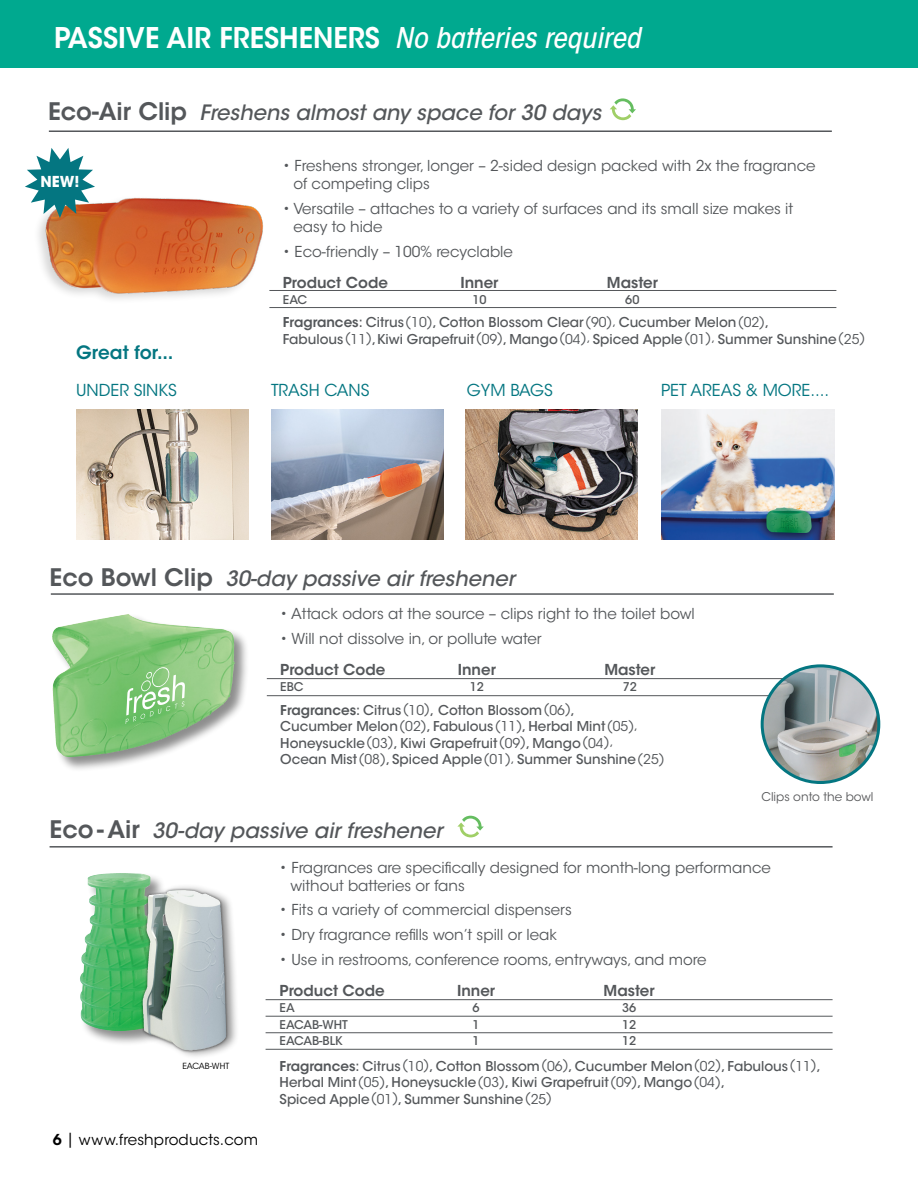
<style>
.page{position:relative;width:918px;height:1188px;background:#fff}
.page>*{position:absolute;margin:0;border:0;box-sizing:border-box;transform-origin:0 0}
.t1{font:600 28.35px "ITC Avant Garde Std";color:#fff;scale:.95 1}
.t2{font:italic 500 21px "ITC Avant Garde Std";color:#54575a}
.t3{font:600 18.3px "ITC Avant Garde Std";color:#047681}
.t4{font:16.35px "ITC Avant Garde Std";color:#047681}
.t5{font:15px/18px "ITC Avant Garde Std";color:#54575a}
.t6{font:600 15px "ITC Avant Garde Std";color:#54575a}
.t7{font:15px "ITC Avant Garde Std";letter-spacing:.01em;color:#000}
.t8{font:700 15px "ITC Avant Garde Std";color:#fff}
.t9{font:500 13.5px/16.5px "ITC Avant Garde Std";color:#54575a}
.t10{font:500 12px "ITC Avant Garde Std";color:#54575a}
.t11{font:12px "ITC Avant Garde Std";color:#58595b}
.t12{font:8.4px "ITC Avant Garde Std";color:#000}
.s1{font-weight:500;font-style:italic;font-stretch:condensed}
.s2{font-weight:600;font-style:normal;font-size:24px}
.s3{font-weight:600}
.s4{font-weight:400}
</style>
<div class="page">
<div style="left:0;top:0;width:918px;height:67px;background:#00a98f"></div>
<hr style="left:49px;top:130px;width:783px;height:2px;background:#54575a">
<hr style="left:267px;top:695px;width:567px;height:1px;background:#54575a">
<hr style="left:267px;top:678px;width:567px;height:1px;background:#54575a">
<hr style="left:51px;top:593px;width:783px;height:2px;background:#54575a">
<img style="left:762px;top:666px;width:117px;height:117px;border-radius:58px">
<div style="left:761px;top:664px;width:119px;height:120px;border:3px solid #047681;border-radius:50%"></div>
<div style="left:52px;top:614px;width:198px;height:158px;background:#000;opacity:.45"></div>
<img style="left:52px;top:614px;width:75px;height:54px">
<svg style="left:126px;top:665px;width:60px;height:59px;background:#8fcc87"></svg>
<img style="left:272px;top:410px;width:172px;height:130px">
<img style="left:662px;top:410px;width:172px;height:130px">
<img style="left:466px;top:410px;width:172px;height:130px">
<img style="left:76px;top:410px;width:172px;height:130px">
<svg style="left:610px;top:98px;width:26px;height:22px"></svg>
<img style="left:38px;top:198px;width:225px;height:101px">
<hr style="left:269px;top:307px;width:567px;height:1px;background:#54575a">
<hr style="left:269px;top:290px;width:567px;height:1px;background:#54575a">
<svg style="left:25px;top:148px;width:70px;height:70px"></svg>
<div style="left:79px;top:872px;width:96px;height:174px;background:#000;opacity:.45"></div>
<img style="left:87px;top:873px;width:32px;height:30px">
<div style="left:140px;top:883px;width:100px;height:177px;background:#000;opacity:.45"></div>
<div style="left:140px;top:887px;width:89px;height:166px;background:#000;opacity:.45"></div>
<img style="left:143px;top:890px;width:63px;height:160px">
<hr style="left:266px;top:1016px;width:567px;height:1px;background:#54575a">
<hr style="left:266px;top:999px;width:567px;height:1px;background:#54575a">
<hr style="left:266px;top:1032px;width:567px;height:1px;background:#54575a">
<hr style="left:266px;top:1049px;width:567px;height:1px;background:#54575a">
<hr style="left:50px;top:846px;width:783px;height:2px;background:#54575a">
<svg style="left:457px;top:816px;width:27px;height:21px"></svg>
<h1 class="t1" style="left:54px;top:20px;width:619px">PASSIVE AIR FRESHENERS <span class="s1">No batteries required</span></h1>
<h2 class="t2" style="left:48px;top:99px;width:555px"><span class="s2">Eco-Air Clip</span> Freshens almost any space for 30 days</h2>
<p class="t8" style="left:40px;top:172px;width:41px">NEW!</p>
<h3 class="t3" style="left:76px;top:341px;width:99px">Great for...</h3>
<p class="t5" style="left:293px;top:157px;width:524px;text-indent:-10px">• Freshens stronger, longer – 2-sided design packed with 2x the fragrance of competing clips</p>
<p class="t5" style="left:293px;top:200px;width:501px;text-indent:-10px">• Versatile – attaches to a variety of surfaces and its small size makes it easy to hide</p>
<p class="t5" style="left:283px;top:243px;width:232px">• Eco-friendly – 100% recyclable</p>
<p class="t6" style="left:283px;top:273px;width:107px">Product Code</p>
<p class="t6" style="left:460px;top:273px;width:40px">Inner</p>
<p class="t6" style="left:607px;top:273px;width:52px">Master</p>
<p class="t10" style="left:283px;top:292px;width:26px">EAC</p>
<p class="t10" style="left:472px;top:292px;width:16px">10</p>
<p class="t10" style="left:625px;top:292px;width:16px">60</p>
<p class="t9" style="left:283px;top:314px;width:584px"><span class="s3">Fragrances</span>: Citrus <span class="s4">(10)</span>, Cotton Blossom Clear <span class="s4">(90),</span> Cucumber Melon <span class="s4">(02)</span>,<br>Fabulous <span class="s4">(11)</span>, Kiwi Grapefruit <span class="s4">(09)</span>, Mango <span class="s4">(04),</span> Spiced Apple <span class="s4">(01),</span> Summer Sunshine <span class="s4">(25)</span></p>
<p class="t4" style="left:76px;top:380px;width:102px">UNDER SINKS</p>
<p class="t4" style="left:271px;top:380px;width:100px">TRASH CANS</p>
<p class="t4" style="left:467px;top:380px;width:88px">GYM BAGS</p>
<p class="t4" style="left:661px;top:380px;width:170px">PET AREAS &amp; MORE....</p>
<h2 class="t2" style="left:50px;top:565px;width:467px"><span class="s2">Eco Bowl Clip</span> 30-day passive air freshener</h2>
<p class="t5" style="left:280px;top:605px;width:416px">• Attack odors at the source – clips right to the toilet bowl</p>
<p class="t5" style="left:280px;top:630px;width:263px">• Will not dissolve in, or pollute water</p>
<p class="t6" style="left:280px;top:660px;width:107px">Product Code</p>
<p class="t6" style="left:458px;top:660px;width:40px">Inner</p>
<p class="t6" style="left:604px;top:660px;width:52px">Master</p>
<p class="t10" style="left:280px;top:680px;width:25px">EBC</p>
<p class="t10" style="left:470px;top:680px;width:16px">12</p>
<p class="t10" style="left:623px;top:680px;width:16px">72</p>
<p class="t9" style="left:280px;top:702px;width:386px"><span class="s3">Fragrances</span>: Citrus <span class="s4">(10)</span>, Cotton Blossom <span class="s4">(06)</span>,<br>Cucumber Melon <span class="s4">(02)</span>, Fabulous <span class="s4">(11)</span>, Herbal Mint <span class="s4">(05), </span>Honeysuckle <span class="s4">(03)</span>, Kiwi Grapefruit <span class="s4">(09)</span>, Mango <span class="s4">(04),<br></span>Ocean Mist <span class="s4">(08)</span>, Spiced Apple <span class="s4">(01),</span> Summer Sunshine <span class="s4">(25)</span></p>
<h2 class="t2" style="left:50px;top:817px;width:395px"><span class="s2">Eco-Air</span> 30-day passive air freshener</h2>
<p class="t11" style="left:761px;top:789px;width:114px">Clips onto the bowl</p>
<p class="t12" style="left:182px;top:1061px;width:48px">EACAB-WHT</p>
<p class="t7" style="left:53px;top:1131px;width:207px"><span class="s3">6</span> | www.freshproducts.com</p>
<p class="t5" style="left:290px;top:858px;width:482px;text-indent:-11px">• Fragrances are specifically designed for month-long performance without batteries or fans</p>
<p class="t5" style="left:280px;top:901px;width:294px">• Fits a variety of commercial dispensers</p>
<p class="t5" style="left:280px;top:926px;width:279px">• Dry fragrance refills won’t spill or leak</p>
<p class="t5" style="left:280px;top:951px;width:428px">• Use in restrooms, conference rooms, entryways, and more</p>
<p class="t6" style="left:280px;top:981px;width:107px">Product Code</p>
<p class="t6" style="left:457px;top:981px;width:40px">Inner</p>
<p class="t6" style="left:604px;top:981px;width:52px">Master</p>
<p class="t10" style="left:280px;top:1000px;width:17px">EA</p>
<p class="t10" style="left:473px;top:1000px;width:9px">6</p>
<p class="t10" style="left:622px;top:1000px;width:16px">36</p>
<p class="t10" style="left:280px;top:1017px;width:70px">EACAB-WHT</p>
<p class="t10" style="left:473px;top:1017px;width:9px">1</p>
<p class="t10" style="left:622px;top:1017px;width:16px">12</p>
<p class="t10" style="left:280px;top:1033px;width:65px">EACAB-BLK</p>
<p class="t10" style="left:473px;top:1033px;width:9px">1</p>
<p class="t10" style="left:622px;top:1033px;width:16px">12</p>
<p class="t9" style="left:280px;top:1058px;width:543px"><span class="s3">Fragrances</span>: Citrus <span class="s4">(10)</span>, Cotton Blossom <span class="s4">(06)</span>, Cucumber Melon <span class="s4">(02)</span>, Fabulous <span class="s4">(11)</span>,<br>Herbal Mint <span class="s4">(05)</span>, Honeysuckle <span class="s4">(03)</span>, Kiwi Grapefruit <span class="s4">(09)</span>, Mango <span class="s4">(04)</span>,<br>Spiced Apple <span class="s4">(01)</span>, Summer Sunshine <span class="s4">(25)</span></p>
</div>
